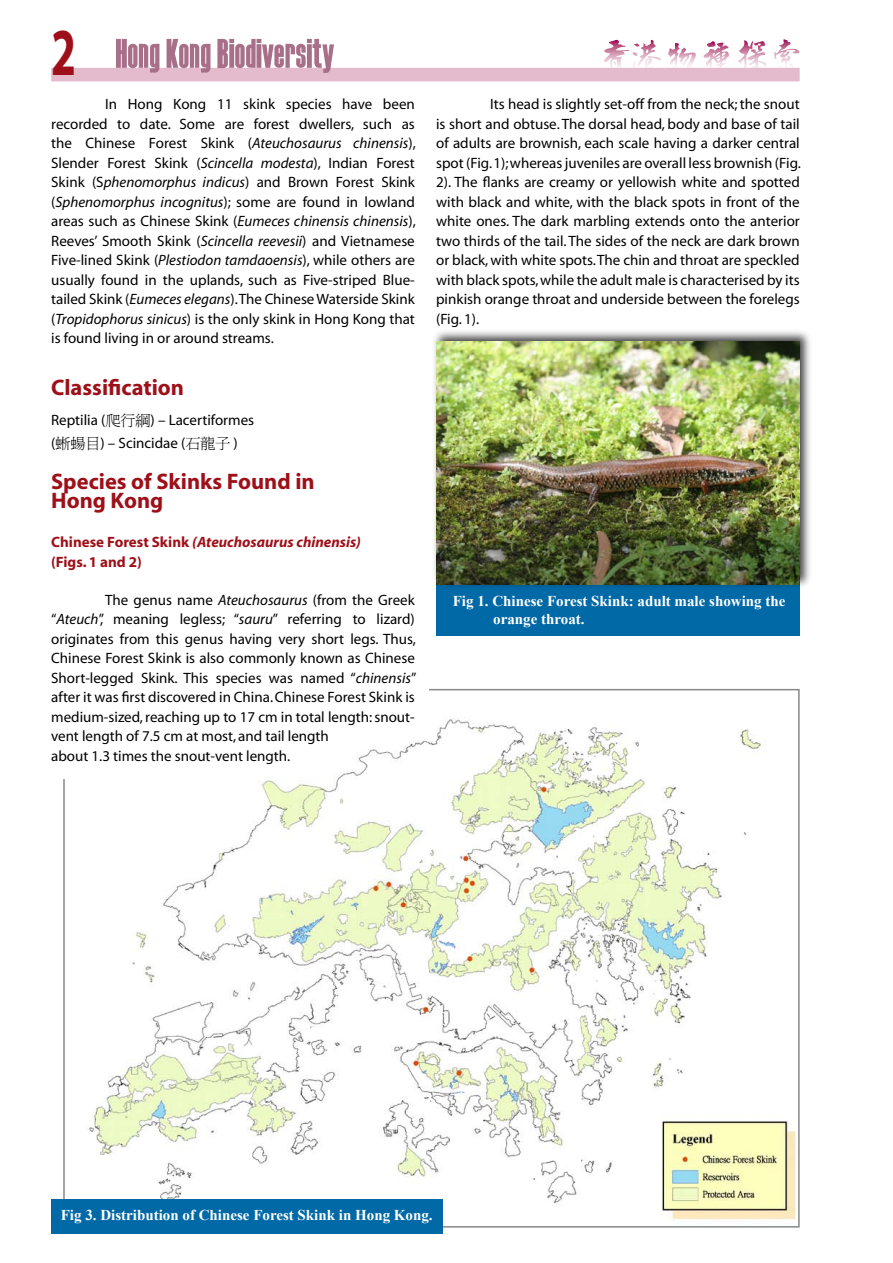
<style>
.page{position:relative;width:893px;height:1263px;background:#fff}
.page>*{position:absolute;margin:0;border:0;box-sizing:border-box;transform-origin:0 0}
.t1{font:700 67.5px "Myriad";color:#9e1019;scale:.67 1}
.t2{font:700 22.5px/19.5px "Myriad";color:#9e1019}
.t3{font:15px/19.5px "Myriad";color:#000;text-align:justify}
.t4{font:700 15px/18px "Times New Roman";color:#fff}
.t5{font:700 15px/19.5px "Myriad";color:#9e1019}
.s1{font-style:italic}
.s2{font-family:"P Ming Li U"}
</style>
<div class="page">
<img style="left:89px;top:718px;width:708px;height:506px">
<div style="left:24px;top:676px;width:67px;height:102px;background:#fff"></div>
<svg style="left:602px;top:40px;width:59px;height:28px"></svg>
<svg style="left:668px;top:43px;width:28px;height:25px"></svg>
<svg style="left:703px;top:41px;width:27px;height:27px"></svg>
<svg style="left:737px;top:40px;width:30px;height:28px"></svg>
<svg style="left:774px;top:39px;width:26px;height:29px"></svg>
<div style="left:52px;top:69px;width:747px;height:12px;background:#e4bacd"></div>
<div style="left:51px;top:68px;width:749px;height:13px;border:2px solid #e4bacd"></div>
<svg style="left:116px;top:39px;width:43px;height:34px"></svg>
<svg style="left:167px;top:39px;width:43px;height:34px"></svg>
<svg style="left:217px;top:39px;width:117px;height:34px"></svg>
<div style="left:436px;top:555px;width:364px;height:80px;background:#0069a6"></div>
<div style="left:431px;top:328px;width:383px;height:261px;background:#000;opacity:.75"></div>
<img style="left:436px;top:341px;width:364px;height:244px">
<div style="left:51px;top:1199px;width:391px;height:34px;background:#0069a6"></div>
<h1 class="t1" style="left:51px;top:18px;width:39px">2</h1>
<p class="t3" style="left:51px;top:95px;width:366px;text-indent:54px">In Hong Kong 11 skink species have been recorded to date. Some are forest dwellers, such as the Chinese Forest Skink (<span class="s1">Ateuchosaurus chinensis</span>), Slender Forest Skink (<span class="s1">Scincella modesta</span>), Indian Forest Skink (S<span class="s1">phenomorphus indicus</span>) and Brown Forest Skink (<span class="s1">Sphenomorphus incognitus</span>); some are found in lowland areas such as Chinese Skink (<span class="s1">Eumeces chinensis chinensis</span>), Reeves’ Smooth Skink (<span class="s1">Scincella reevesii</span>) and Vietnamese Five-lined Skink (<span class="s1">Plestiodon tamdaoensis</span>), while others are usually found in the uplands, such as Five-striped Blue&shy;tailed Skink (<span class="s1">Eumeces elegans</span>).The Chinese Waterside Skink (<span class="s1">Tropidophorus sinicus</span>) is the only skink in Hong Kong that is found living in or around streams.</p>
<h2 class="t2" style="left:51px;top:379px;width:134px">Classification</h2>
<p class="t3" style="left:51px;top:410px;width:205px;line-height:22.5px">Reptilia (<span class="s2">爬行綱</span>) – Lacertiformes (<span class="s2">蜥蝪目</span>) – Scincidae (<span class="s2">石龍子</span>科)</p>
<h2 class="t2" style="left:51px;top:472px;width:265px">Species of Skinks Found in<br>Hong Kong</h2>
<p class="t5" style="left:51px;top:533px;width:311px">Chinese Forest Skink <span class="s1">(Ateuchosaurus chinensis) </span>(Figs. 1 and 2)</p>
<p class="t3" style="left:51px;top:591px;width:367px;text-align:left;text-indent:54px">The genus name <span class="s1">Ateuchosaurus</span> (from the Greek “<span class="s1">Ateuch</span>”, meaning legless; “<span class="s1">sauru</span>” referring to lizard) originates from this genus having very short legs. Thus, Chinese Forest Skink is also commonly known as Chinese Short-legged Skink. This species was named “<span class="s1">chinensis</span>” after it was first discovered in China.Chinese Forest Skink is medium-sized,reaching up to 17 cm in total length:snout&shy;vent length of 7.5 cm at most, and tail length<br>about 1.3 times the snout-vent length.</p>
<p class="t3" style="left:436px;top:95px;width:366px;text-indent:54px">Its head is slightly set-off from the neck; the snout is short and obtuse. The dorsal head, body and base of tail of adults are brownish, each scale having a darker central spot (Fig.1);whereas juveniles are overall less brownish (Fig.<br>2). The flanks are creamy or yellowish white and spotted with black and white, with the black spots in front of the white ones. The dark marbling extends onto the anterior two thirds of the tail. The sides of the neck are dark brown or black,with white spots.The chin and throat are speckled with black spots,while the adult male is characterised by its pinkish orange throat and underside between the forelegs (Fig. 1).</p>
<p class="t4" style="left:493px;top:591px;width:294px;text-indent:-40px">Fig 1. Chinese Forest Skink: adult male showing the orange throat.</p>
<p class="t4" style="left:61px;top:1206px;width:373px">Fig 3. Distribution of Chinese Forest Skink in Hong Kong.</p>
</div>
